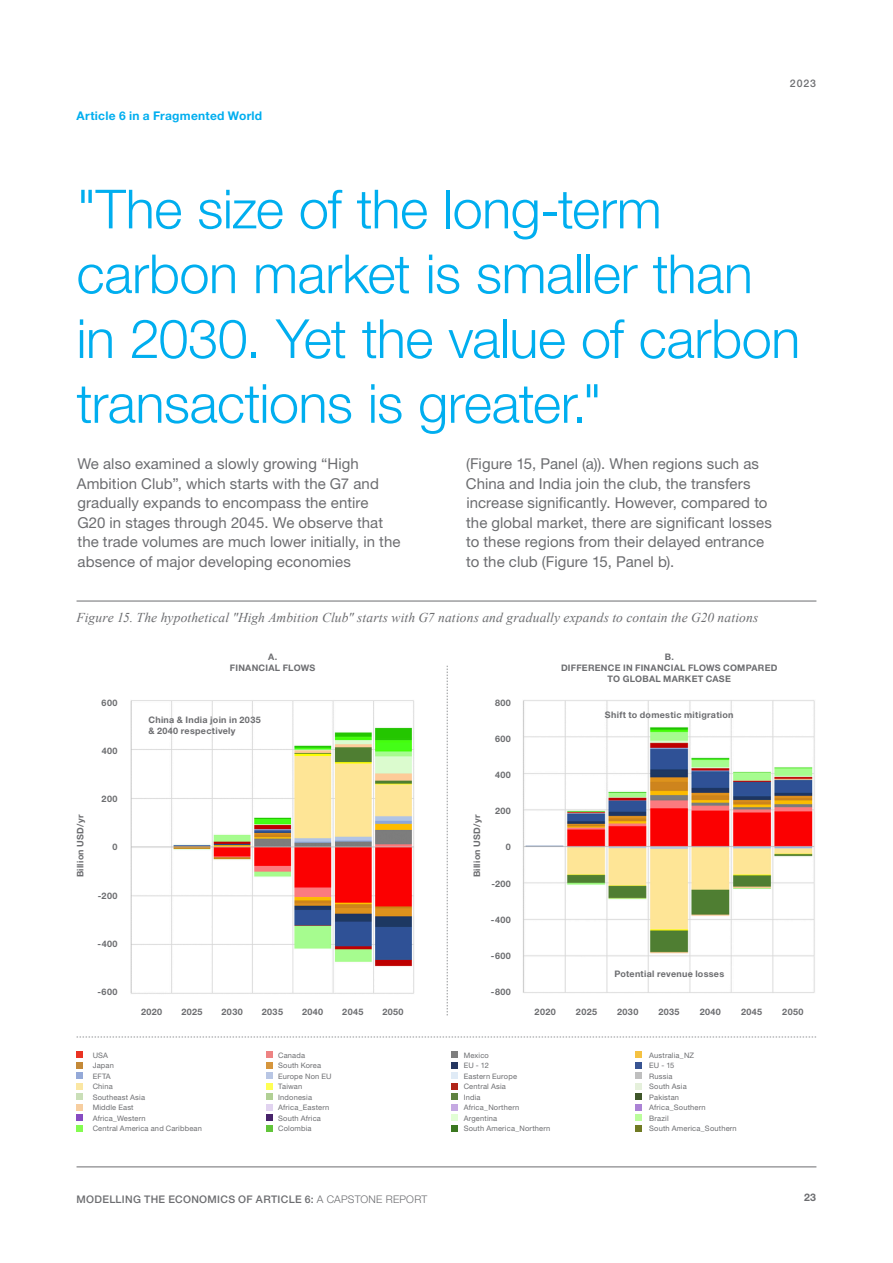
<style>
.page{position:relative;width:893px;height:1263px;background:#fff}
.page>*{position:absolute;margin:0;border:0;box-sizing:border-box;transform-origin:0 0}
._14_pt_Headline{font:300 54px/64.8px "Helvetica Neue LT Std";letter-spacing:-.01em;color:#00aeef}
.Normal_text_black{font:15px/19.5px "Helvetica Neue LT Std";letter-spacing:.005em;color:#6c6d70}
.Normal_text_black-2{font:italic 13.5px "Times New Roman";letter-spacing:.01em;color:#6c6d70}
._30_pt_Headline{font:700 12px "Helvetica Neue LT Std";letter-spacing:.025em;color:#00aeef}
.t1{font:500 10.5px "Helvetica Neue LT Std";letter-spacing:.03em;color:#6c6d70}
.t2{font:700 10.5px "Helvetica Neue LT Std";color:#6c6d70}
.Normal_text_black-3{font:700 9px/10.8px "Helvetica Neue LT Std";letter-spacing:.03em;color:#6c6d70;text-align:center}
.Normal_text_black-4{font:7.5px "Helvetica Neue LT Std";letter-spacing:.025em;color:#6c6d70}
.s1{font-weight:300}
</style>
<div class="page">
<img style="left:523px;top:700px;width:292px;height:293px">
<hr style="left:77px;top:601px;width:739px;height:1px;background:#6c6d70">
<svg style="left:77px;top:1037px;width:739px;height:1px"></svg>
<div style="left:451px;top:1083px;width:7px;height:6px;background:#b02418"></div>
<div style="left:451px;top:1094px;width:7px;height:6px;background:#5f8241"></div>
<div style="left:451px;top:1104px;width:7px;height:6px;background:#c5a9e2"></div>
<div style="left:451px;top:1115px;width:7px;height:6px;background:#e2fed5"></div>
<svg style="left:77px;top:1083px;width:6px;height:48px"></svg>
<svg style="left:266px;top:1083px;width:6px;height:48px"></svg>
<div style="left:451px;top:1125px;width:7px;height:6px;background:#3b7820"></div>
<svg style="left:636px;top:1083px;width:6px;height:48px"></svg>
<div style="left:77px;top:1072px;width:6px;height:7px;background:#94a9d8"></div>
<div style="left:266px;top:1072px;width:6px;height:7px;background:#b8c6e4"></div>
<div style="left:451px;top:1072px;width:7px;height:7px;background:#e0ebf6"></div>
<div style="left:636px;top:1072px;width:6px;height:7px;background:#bfbfbf"></div>
<svg style="left:77px;top:1062px;width:6px;height:6px"></svg>
<svg style="left:266px;top:1062px;width:6px;height:6px"></svg>
<div style="left:451px;top:1062px;width:7px;height:6px;background:#253761"></div>
<svg style="left:636px;top:1062px;width:6px;height:6px"></svg>
<div style="left:77px;top:1051px;width:6px;height:7px;background:#ea3323"></div>
<div style="left:266px;top:1051px;width:6px;height:7px;background:#ee8383"></div>
<div style="left:451px;top:1051px;width:7px;height:7px;background:#7f7f7f"></div>
<div style="left:636px;top:1051px;width:6px;height:7px;background:#f5c242"></div>
<svg style="left:447px;top:666px;width:1px;height:349px"></svg>
<img style="left:130px;top:700px;width:284px;height:294px">
<hr style="left:77px;top:1166px;width:739px;height:1px;background:#6c6d70">
<p class="_30_pt_Headline" style="left:77px;top:108px;width:187px">Article 6 in a Fragmented World</p>
<p class="t1" style="left:790px;top:77px;width:28px">2023</p>
<p class="_14_pt_Headline" style="left:77px;top:176px;width:725px">"The size of the long-term carbon market is smaller than in 2030. Yet the value of carbon transactions is greater."</p>
<p class="Normal_text_black" style="left:77px;top:454px;width:325px">We also examined a slowly growing “High Ambition Club”, which starts with the G7 and gradually expands to encompass the entire<br>G20 in stages through 2045. We observe that the trade volumes are much lower initially, in the absence of major developing economies</p>
<p class="Normal_text_black" style="left:466px;top:454px;width:307px">(Figure 15, Panel (a)). When regions such as China and India join the club, the transfers increase significantly. However, compared to the global market, there are significant losses to these regions from their delayed entrance to the club (Figure 15, Panel b).</p>
<p class="Normal_text_black-2" style="left:77px;top:609px;width:683px">Figure 15. The hypothetical "High Ambition Club" starts with G7 nations and gradually expands to contain the G20 nations</p>
<p class="Normal_text_black-3" style="left:230px;top:652px;width:87px">A.<br>FINANCIAL FLOWS</p>
<p class="Normal_text_black-3" style="left:561px;top:652px;width:218px">B.<br>DIFFERENCE IN FINANCIAL FLOWS COMPARED<br>TO GLOBAL MARKET CASE</p>
<p class="Normal_text_black-3" style="left:102px;top:697px;width:17px">600</p>
<p class="Normal_text_black-3" style="left:102px;top:745px;width:17px">400</p>
<p class="Normal_text_black-3" style="left:102px;top:793px;width:17px">200</p>
<p class="Normal_text_black-3" style="left:148px;top:714px;width:114px;text-align:left">China &amp; India join in 2035 &amp; 2040 respectively</p>
<p class="Normal_text_black-3" style="left:75px;top:877px;width:64px;rotate:-90deg">Billion USD/yr</p>
<p class="Normal_text_black-3" style="left:471px;top:877px;width:64px;rotate:-90deg">Billion USD/yr</p>
<p class="Normal_text_black-3" style="left:113px;top:842px;width:7px">0</p>
<p class="Normal_text_black-3" style="left:98px;top:890px;width:21px">-200</p>
<p class="Normal_text_black-3" style="left:98px;top:938px;width:21px">-400</p>
<p class="Normal_text_black-3" style="left:97px;top:986px;width:22px">-600</p>
<p class="Normal_text_black-3" style="left:495px;top:697px;width:17px">800</p>
<p class="Normal_text_black-3" style="left:495px;top:733px;width:17px">600</p>
<p class="Normal_text_black-3" style="left:495px;top:769px;width:17px">400</p>
<p class="Normal_text_black-3" style="left:495px;top:805px;width:17px">200</p>
<p class="Normal_text_black-3" style="left:506px;top:842px;width:7px">0</p>
<p class="Normal_text_black-3" style="left:491px;top:878px;width:21px">-200</p>
<p class="Normal_text_black-3" style="left:491px;top:914px;width:21px">-400</p>
<p class="Normal_text_black-3" style="left:491px;top:950px;width:22px">-600</p>
<p class="Normal_text_black-3" style="left:491px;top:986px;width:21px">-800</p>
<p class="Normal_text_black-3" style="left:605px;top:709px;width:130px">Shift to domestic mitigration</p>
<p class="Normal_text_black-3" style="left:614px;top:968px;width:111px">Potential revenue losses</p>
<p class="Normal_text_black-3" style="left:141px;top:1007px;width:23px">2020</p>
<p class="Normal_text_black-3" style="left:181px;top:1007px;width:23px">2025</p>
<p class="Normal_text_black-3" style="left:222px;top:1007px;width:23px">2030</p>
<p class="Normal_text_black-3" style="left:262px;top:1007px;width:23px">2035</p>
<p class="Normal_text_black-3" style="left:302px;top:1007px;width:23px">2040</p>
<p class="Normal_text_black-3" style="left:342px;top:1007px;width:23px">2045</p>
<p class="Normal_text_black-3" style="left:382px;top:1007px;width:23px">2050</p>
<p class="Normal_text_black-3" style="left:535px;top:1007px;width:23px">2020</p>
<p class="Normal_text_black-3" style="left:576px;top:1007px;width:23px">2025</p>
<p class="Normal_text_black-3" style="left:617px;top:1007px;width:23px">2030</p>
<p class="Normal_text_black-3" style="left:658px;top:1007px;width:23px">2035</p>
<p class="Normal_text_black-3" style="left:700px;top:1007px;width:23px">2040</p>
<p class="Normal_text_black-3" style="left:741px;top:1007px;width:23px">2045</p>
<p class="Normal_text_black-3" style="left:782px;top:1007px;width:23px">2050</p>
<p class="Normal_text_black-4" style="left:93px;top:1050px;width:17px">USA</p>
<p class="Normal_text_black-4" style="left:93px;top:1061px;width:23px">Japan</p>
<p class="Normal_text_black-4" style="left:93px;top:1071px;width:20px">EFTA</p>
<p class="Normal_text_black-4" style="left:93px;top:1082px;width:22px">China</p>
<p class="Normal_text_black-4" style="left:93px;top:1092px;width:54px">Southeast Asia</p>
<p class="Normal_text_black-4" style="left:93px;top:1103px;width:42px">Middle East</p>
<p class="Normal_text_black-4" style="left:93px;top:1113px;width:54px">Africa_Western</p>
<p class="Normal_text_black-4" style="left:93px;top:1124px;width:111px">Central America and Caribbean</p>
<p class="Normal_text_black-4" style="left:278px;top:1050px;width:28px">Canada</p>
<p class="Normal_text_black-4" style="left:278px;top:1061px;width:44px">South Korea</p>
<p class="Normal_text_black-4" style="left:278px;top:1071px;width:55px">Europe Non EU</p>
<p class="Normal_text_black-4" style="left:278px;top:1082px;width:26px">Taiwan</p>
<p class="Normal_text_black-4" style="left:278px;top:1092px;width:35px">Indonesia</p>
<p class="Normal_text_black-4" style="left:278px;top:1103px;width:53px">Africa_Eastern</p>
<p class="Normal_text_black-4" style="left:278px;top:1113px;width:44px">South Africa</p>
<p class="Normal_text_black-4" style="left:278px;top:1124px;width:35px">Colombia</p>
<p class="t1" style="left:77px;top:1193px;width:352px">MODELLING THE ECONOMICS OF ARTICLE 6: <span class="s1">A CAPSTONE REPORT</span></p>
<p class="Normal_text_black-4" style="left:464px;top:1050px;width:27px">Mexico</p>
<p class="Normal_text_black-4" style="left:464px;top:1061px;width:27px">EU - 12</p>
<p class="Normal_text_black-4" style="left:464px;top:1071px;width:55px">Eastern Europe</p>
<p class="Normal_text_black-4" style="left:464px;top:1082px;width:44px">Central Asia</p>
<p class="Normal_text_black-4" style="left:464px;top:1092px;width:18px">India</p>
<p class="Normal_text_black-4" style="left:464px;top:1103px;width:57px">Africa_Northern</p>
<p class="Normal_text_black-4" style="left:464px;top:1113px;width:35px">Argentina</p>
<p class="Normal_text_black-4" style="left:464px;top:1124px;width:88px">South America_Northern</p>
<p class="Normal_text_black-4" style="left:649px;top:1050px;width:46px">Australia_NZ</p>
<p class="Normal_text_black-4" style="left:649px;top:1061px;width:27px">EU - 15</p>
<p class="Normal_text_black-4" style="left:649px;top:1071px;width:25px">Russia</p>
<p class="Normal_text_black-4" style="left:649px;top:1082px;width:39px">South Asia</p>
<p class="Normal_text_black-4" style="left:649px;top:1092px;width:31px">Pakistan</p>
<p class="Normal_text_black-4" style="left:649px;top:1103px;width:58px">Africa_Southern</p>
<p class="Normal_text_black-4" style="left:649px;top:1113px;width:21px">Brazil</p>
<p class="Normal_text_black-4" style="left:649px;top:1124px;width:89px">South America_Southern</p>
<p class="t2" style="left:804px;top:1190px;width:14px">23</p>
</div>
